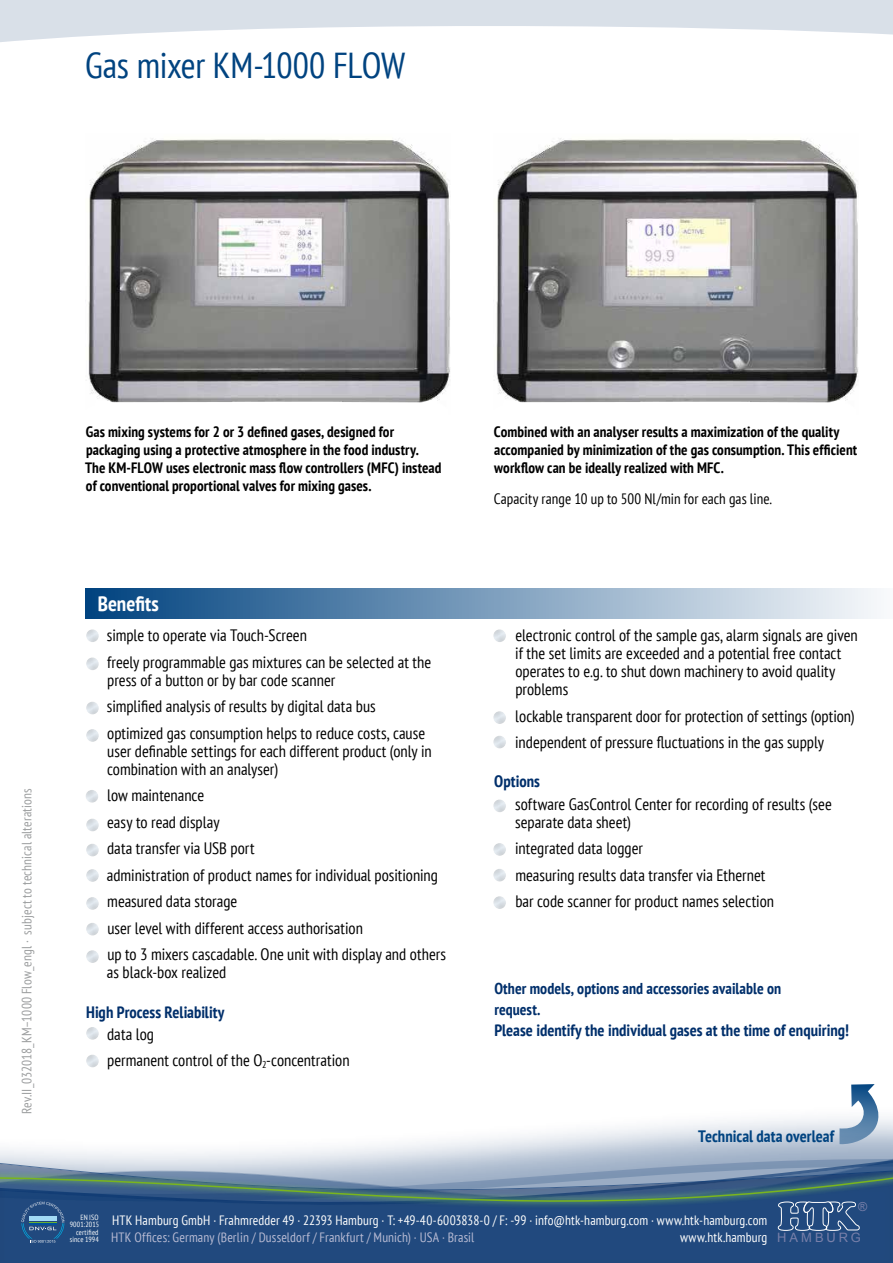
<style>
.page{position:relative;width:893px;height:1263px;background:#fff}
.page>*{position:absolute;margin:0;border:0;box-sizing:border-box;transform-origin:0 0}
.t1{font:condensed 36px "PT Sans";letter-spacing:-.01em;color:#004380}
.t2{font:700 condensed 21px "PT Sans";color:#fff}
.t3{font:condensed 16.5px/26.5px "PT Sans";color:#000}
.t4{font:700 condensed 16.5px "PT Sans";color:#002f6b}
.t5{font:700 condensed 16.5px "PT Sans";color:#004380}
.t6{font:700 condensed 15.75px/20.4px "PT Sans";letter-spacing:.005em;color:#002f6b}
.t7{font:700 condensed 15px/18px "PT Sans";letter-spacing:.005em;color:#000}
.t8{font:condensed 15px "PT Sans";letter-spacing:.005em;color:#000}
.t9{font:condensed 13.5px "PT Sans";letter-spacing:.01em;color:#fff}
.t10{font:condensed 13.5px "PT Sans";letter-spacing:.01em;color:#b9bbd4}
.t11{font:condensed 13.5px "PT Sans";letter-spacing:.005em;color:#9c9e9f}
.t12{font:12.9px "Arial";letter-spacing:.23em;color:#7980aa}
.t13{font:12.3px "Arial";color:#7980aa}
.t14{font:condensed 7.5px/7.5px "PT Sans";letter-spacing:.015em;color:#fff;text-align:right}
</style>
<div class="page">
<svg style="left:0;top:1118px;width:893px;height:36px"></svg>
<svg style="left:0;top:0;width:893px;height:42px"></svg>
<svg style="left:0;top:1154px;width:893px;height:14px;background:#bdc8d8"></svg>
<div style="left:0;top:1168px;width:893px;height:95px;background:#7ab51d;opacity:.5"></div>
<svg style="left:0;top:1174px;width:893px;height:89px;background:#315882"></svg>
<svg style="left:21px;top:1202px;width:44px;height:41px;background:#366390"></svg>
<img style="left:88px;top:138px;width:362px;height:265px">
<img style="left:496px;top:138px;width:362px;height:265px">
<div style="left:85px;top:588px;width:808px;height:31px;background:linear-gradient(to right,#00427f,#f9fafc)"></div>
<svg style="left:839px;top:1084px;width:41px;height:61px"></svg>
<h1 class="t1" style="left:85px;top:42px;width:322px">Gas mixer KM-1000 FLOW</h1>
<p class="t11" style="left:18px;top:1114px;width:327px;rotate:-90deg">Rev.II_032018_KM–1000 Flow_engl · subject to technical alterations</p>
<p class="t7" style="left:85px;top:423px;width:358px">Gas mixing systems for 2 or 3 defined gases, designed for packaging using a protective atmosphere in the food industry.<br>The KM-FLOW uses electronic mass flow controllers (MFC) instead of conventional proportional valves for mixing gases.</p>
<p class="t7" style="left:494px;top:423px;width:365px">Combined with an analyser results a maximization of the quality accompanied by minimization of the gas consumption. This efficient workflow can be ideally realized with MFC.</p>
<p class="t8" style="left:494px;top:489px;width:280px">Capacity range 10 up to 500 Nl/min for each gas line.</p>
<p class="t2" style="left:98px;top:590px;width:62px">Benefits</p>
<p class="t3" style="left:107px;top:622px;width:326px">simple to operate via Touch-Screen<br>freely programmable gas mixtures can be selected at the</p>
<p class="t3" style="left:107px;top:666px;width:320px">press of a button or by bar code scanner<br>simplified analysis of results by digital data bus optimized gas consumption helps to reduce costs, cause</p>
<p class="t3" style="left:107px;top:741px;width:326px;line-height:18px">user definable settings for each different product (only in combination with an analyser)</p>
<p class="t3" style="left:107px;top:782px;width:341px">low maintenance<br>easy to read display<br>data transfer via USB port<br>administration of product names for individual positioning measured data storage<br>user level with different access authorisation<br>up to 3 mixers cascadable. One unit with display and others</p>
<p class="t3" style="left:107px;top:959px;width:121px">as black-box realized</p>
<p class="t4" style="left:86px;top:1001px;width:140px">High Process Reliability</p>
<p class="t3" style="left:107px;top:1020px;width:244px">data log<br>permanent control of the O<sub>2</sub>-concentration</p>
<p class="t3" style="left:515px;top:626px;width:344px;line-height:18px">electronic control of the sample gas, alarm signals are given if the set limits are exceeded and a potential free contact operates to e.g. to shut down machinery to avoid quality problems</p>
<p class="t3" style="left:515px;top:702px;width:341px">lockable transparent door for protection of settings (option) independent of pressure fluctuations in the gas supply</p>
<p class="t4" style="left:494px;top:771px;width:47px">Options</p>
<p class="t3" style="left:515px;top:794px;width:318px;line-height:18px">software GasControl Center for recording of results (see separate data sheet)</p>
<p class="t3" style="left:515px;top:835px;width:260px">integrated data logger<br>measuring results data transfer via Ethernet bar code scanner for product names selection</p>
<p class="t6" style="left:494px;top:978px;width:288px">Other models, options and accessories available on request.</p>
<p class="t4" style="left:494px;top:1019px;width:356px">Please identify the individual gases at the time of enquiring!</p>
<p class="t5" style="left:698px;top:1125px;width:137px">Technical data overleaf</p>
<p class="t13" style="left:858px;top:1198px;width:11px">®</p>
<p class="t14" style="left:70px;top:1213px;width:31px">EN ISO<br>9001:2015 certified since 1994</p>
<p class="t9" style="left:112px;top:1211px;width:657px">HTK Hamburg GmbH · Frahmredder 49 · 22393 Hamburg · T: +49-40-6003838-0 / F: -99 · info@htk-hamburg.com · www.htk-hamburg.com</p>
<p class="t10" style="left:111px;top:1229px;width:365px">HTK Offices: Germany (Berlin / Dusseldorf / Frankfurt / Munich) · USA · Brasil</p>
<p class="t9" style="left:680px;top:1229px;width:89px">www.htk.hamburg</p>
<p class="t12" style="left:777px;top:1229px;width:85px">HAMBURG</p>
</div>
